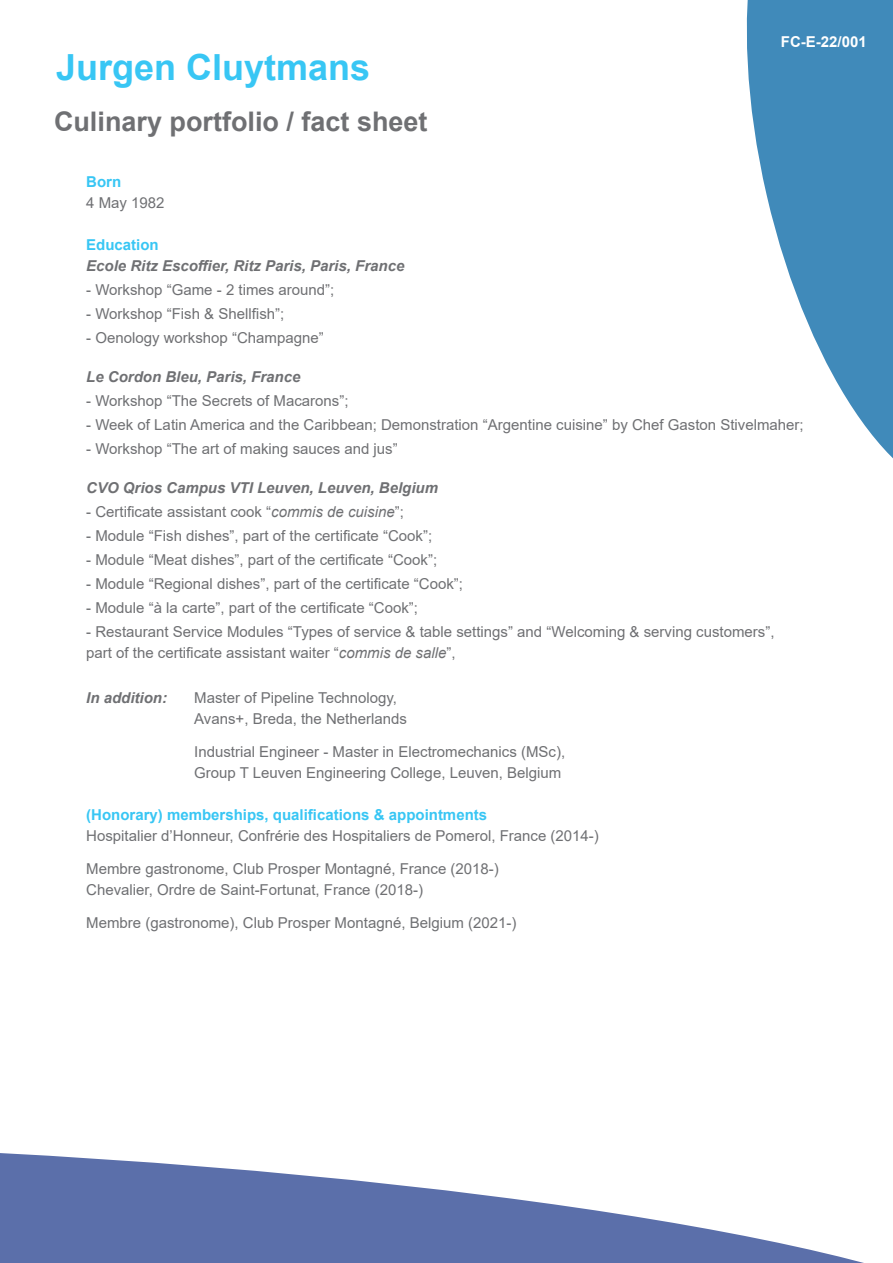
<style>
.page{position:relative;width:893px;height:1263px;background:#fff}
.page>*{position:absolute;margin:0;border:0;box-sizing:border-box;transform-origin:0 0}
.t1{font:700 36px "Arial";color:#38c6f4}
.t2{font:700 27px "Arial";color:#6f7073}
.t3{font:15px/21px "Arial";color:#6f7073}
.t4{font:italic 700 15px/21px "Arial";color:#6f7073}
.t5{font:700 15px "Arial";color:#fff}
.s1{font-weight:700;color:#38c6f4}
.s2{font-style:normal;color:#38c6f4}
.s3{font-style:italic}
</style>
<div class="page">
<svg style="left:746px;top:0;width:147px;height:458px;fill:#408aba"></svg>
<svg style="left:0;top:1153px;width:864px;height:110px;fill:#5b6faa"></svg>
<p class="t1" style="left:56px;top:42px;width:316px">Jurgen Cluytmans</p>
<p class="t2" style="left:54px;top:103px;width:375px">Culinary portfolio / fact sheet</p>
<p class="t5" style="left:781px;top:31px;width:87px">FC-E-22/001</p>
<p class="t3" style="left:86px;top:171px;width:80px"><span class="s1">Born<br></span>4 May 1982</p>
<p class="t4" style="left:86px;top:235px;width:320px"><span class="s2">Education<br></span>Ecole Ritz Escoffier, Ritz Paris, Paris, France</p>
<p class="t3" style="left:86px;top:279px;width:250px">- Workshop “Game - 2 times around”;</p>
<p class="t3" style="left:86px;top:303px;width:200px">- Workshop “Fish &amp; Shellfish”;</p>
<p class="t3" style="left:86px;top:327px;width:239px">- Oenology workshop “Champagne”</p>
<p class="t4" style="left:86px;top:367px;width:216px">Le Cordon Bleu, Paris, France</p>
<p class="t3" style="left:86px;top:390px;width:264px">- Workshop “The Secrets of Macarons”;</p>
<p class="t3" style="left:86px;top:414px;width:719px">- Week of Latin America and the Caribbean; Demonstration “Argentine cuisine” by Chef Gaston Stivelmaher;</p>
<p class="t3" style="left:86px;top:438px;width:313px">- Workshop “The art of making sauces and jus”</p>
<p class="t4" style="left:86px;top:478px;width:353px">CVO Qrios Campus VTI Leuven, Leuven, Belgium</p>
<p class="t3" style="left:86px;top:501px;width:319px">- Certificate assistant cook “<span class="s3">commis de cuisine</span>”;</p>
<p class="t3" style="left:86px;top:525px;width:347px">- Module “Fish dishes”, part of the certificate “Cook”;</p>
<p class="t3" style="left:86px;top:549px;width:352px">- Module “Meat dishes”, part of the certificate “Cook”;</p>
<p class="t3" style="left:86px;top:573px;width:378px">- Module “Regional dishes”, part of the certificate “Cook”;</p>
<p class="t3" style="left:86px;top:597px;width:333px">- Module “à la carte”, part of the certificate “Cook”;</p>
<p class="t3" style="left:86px;top:621px;width:690px">- Restaurant Service Modules “Types of service &amp; table settings” and “Welcoming &amp; serving customers”, part of the certificate assistant waiter “<span class="s3">commis de salle</span>”,</p>
<p class="t4" style="left:86px;top:688px;width:82px">In addition:</p>
<p class="t3" style="left:194px;top:687px;width:214px">Master of Pipeline Technology,<br>Avans+, Breda, the Netherlands</p>
<p class="t3" style="left:194px;top:741px;width:372px">Industrial Engineer - Master in Electromechanics (MSc),<br>Group T Leuven Engineering College, Leuven, Belgium</p>
<p class="t3" style="left:86px;top:804px;width:514px"><span class="s1">(Honorary) memberships, qualifications &amp; appointments<br></span>Hospitalier d’Honneur, Confrérie des Hospitaliers de Pomerol, France (2014-)</p>
<p class="t3" style="left:86px;top:858px;width:414px">Membre gastronome, Club Prosper Montagné, France (2018-)<br>Chevalier, Ordre de Saint-Fortunat, France (2018-)</p>
<p class="t3" style="left:86px;top:912px;width:432px">Membre (gastronome), Club Prosper Montagné, Belgium (2021-)</p>
</div>
